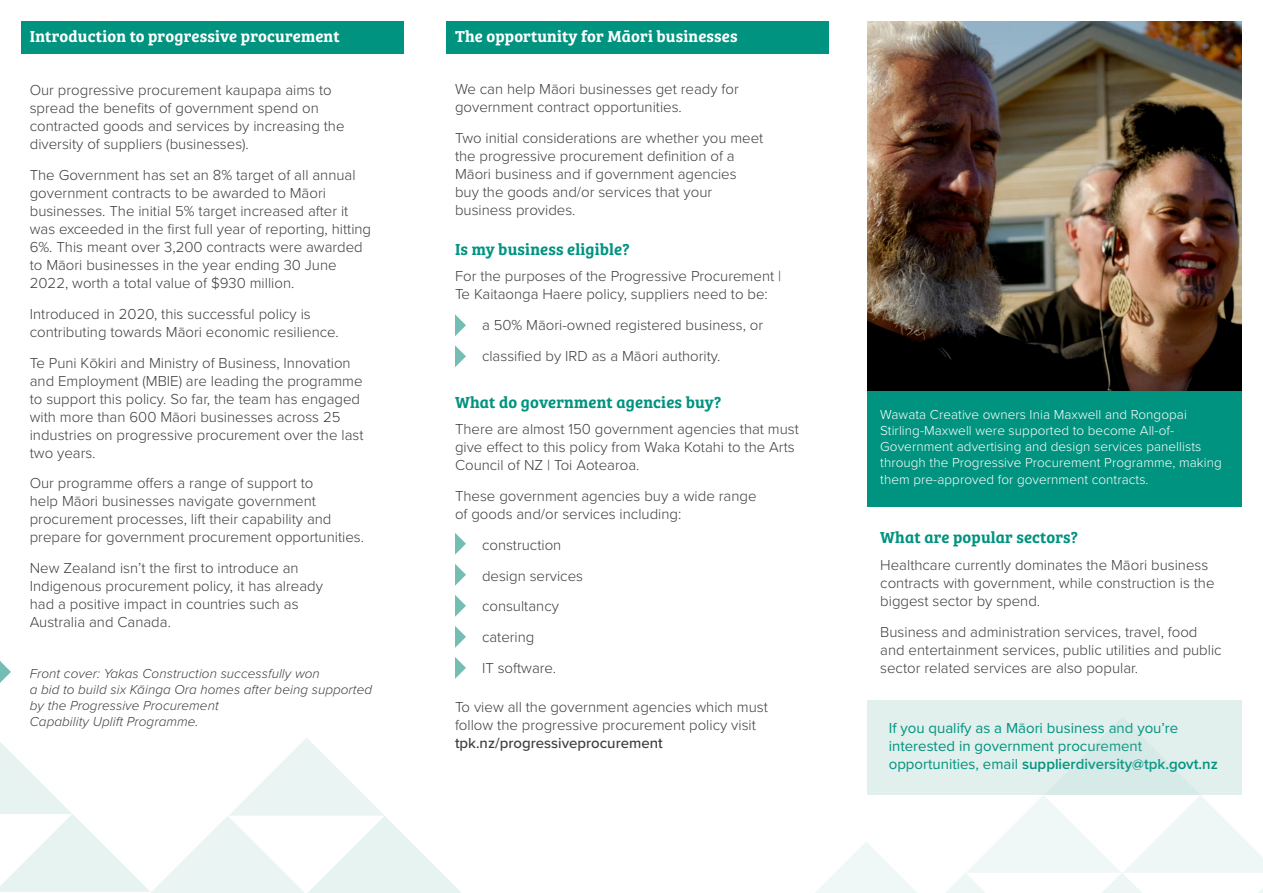
<style>
.page{position:relative;width:1263px;height:893px;background:#fff}
.page>*{position:absolute;margin:0;border:0;box-sizing:border-box;transform-origin:0 0}
.t1{font:16.5px "Bree Serif Sb";letter-spacing:.01em;color:#00937f}
.t2{font:16.5px "Bree Serif Sb";letter-spacing:.01em;color:#fff}
.Bullet_2{font:300 15px/18px "Proxima Nova";color:#3e3e3f}
.Bullet_2-2{font:15px/18px "Proxima Nova";color:#00937f}
.t3{font:300 13.5px/16.2px "Proxima Nova";letter-spacing:.005em;color:#fff}
.t4{font:italic 300 13.5px/16.2px "Proxima Nova";letter-spacing:.005em;color:#3e3e3f}
.s1{font-weight:500}
.s2{font-weight:600}
</style>
<div class="page">
<div style="left:21px;top:21px;width:383px;height:33px;background:#00937f"></div>
<div style="left:446px;top:21px;width:383px;height:33px;background:#00937f"></div>
<svg style="left:455px;top:314px;width:11px;height:22px"></svg>
<svg style="left:455px;top:345px;width:11px;height:22px"></svg>
<img style="left:867px;top:21px;width:375px;height:370px">
<div style="left:867px;top:391px;width:375px;height:116px;background:#00937f"></div>
<svg style="left:0;top:738px;width:461px;height:155px"></svg>
<div style="left:867px;top:700px;width:375px;height:95px;background:#e1efed"></div>
<svg style="left:815px;top:718px;width:448px;height:175px"></svg>
<svg style="left:455px;top:533px;width:11px;height:22px"></svg>
<svg style="left:455px;top:564px;width:11px;height:22px"></svg>
<svg style="left:455px;top:595px;width:11px;height:22px"></svg>
<svg style="left:455px;top:626px;width:11px;height:22px"></svg>
<svg style="left:455px;top:657px;width:11px;height:22px"></svg>
<svg style="left:0;top:661px;width:11px;height:22px"></svg>
<p class="t2" style="left:30px;top:23px;width:312px">Introduction to progressive procurement</p>
<p class="t2" style="left:455px;top:23px;width:284px">The opportunity for Māori businesses</p>
<p class="Bullet_2" style="left:455px;top:79px;width:285px">We can help Māori businesses get ready for government contract opportunities.</p>
<p class="Bullet_2" style="left:455px;top:128px;width:310px">Two initial considerations are whether you meet the progressive procurement definition of a Māori business and if government agencies buy the goods and/or services that your business provides.</p>
<p class="t1" style="left:455px;top:237px;width:176px">Is my business eligible?</p>
<p class="Bullet_2" style="left:455px;top:267px;width:328px">For the purposes of the Progressive Procurement |<br>Te Kaitaonga Haere policy, suppliers need to be:</p>
<p class="Bullet_2" style="left:455px;top:315px;width:310px">• a 50% Māori-owned registered business, or</p>
<p class="Bullet_2" style="left:455px;top:346px;width:267px">• classified by IRD as a Māori authority.</p>
<p class="Bullet_2" style="left:30px;top:81px;width:316px">Our progressive procurement kaupapa aims to spread the benefits of government spend on contracted goods and services by increasing the diversity of suppliers (businesses).</p>
<p class="Bullet_2" style="left:30px;top:165px;width:343px">The Government has set an 8% target of all annual government contracts to be awarded to Māori businesses. The initial 5% target increased after it was exceeded in the first full year of reporting, hitting 6%. This meant over 3,200 contracts were awarded to Māori businesses in the year ending 30 June 2022, worth a total value of $930 million.</p>
<p class="Bullet_2" style="left:30px;top:304px;width:311px">Introduced in 2020, this successful policy is contributing towards Māori economic resilience.</p>
<p class="Bullet_2" style="left:30px;top:353px;width:335px">Te Puni Kōkiri and Ministry of Business, Innovation and Employment (MBIE) are leading the programme to support this policy. So far, the team has engaged with more than 600 Māori businesses across 25 industries on progressive procurement over the last two years.</p>
<p class="Bullet_2" style="left:30px;top:474px;width:336px">Our programme offers a range of support to<br>help Māori businesses navigate government procurement processes, lift their capability and prepare for government procurement opportunities.</p>
<p class="Bullet_2" style="left:30px;top:558px;width:295px">New Zealand isn’t the first to introduce an Indigenous procurement policy, it has already had a positive impact in countries such as Australia and Canada.</p>
<p class="t1" style="left:455px;top:389px;width:268px">What do government agencies buy?</p>
<p class="Bullet_2" style="left:455px;top:419px;width:345px">There are almost 150 government agencies that must give effect to this policy from Waka Kotahi to the Arts<br>Council of NZ | Toi Aotearoa.</p>
<p class="Bullet_2" style="left:455px;top:486px;width:303px">These government agencies buy a wide range of goods and/or services including:</p>
<p class="Bullet_2" style="left:455px;top:535px;width:108px">• construction</p>
<p class="Bullet_2" style="left:455px;top:566px;width:130px">• design services</p>
<p class="Bullet_2" style="left:455px;top:596px;width:105px">• consultancy</p>
<p class="Bullet_2" style="left:455px;top:627px;width:81px">• catering</p>
<p class="Bullet_2" style="left:455px;top:658px;width:103px">• IT software.</p>
<p class="Bullet_2" style="left:455px;top:697px;width:314px">To view all the government agencies which must follow the progressive procurement policy visit <span class="s1">tpk.nz/progressiveprocurement</span></p>
<p class="t4" style="left:30px;top:664px;width:344px">Front cover: Yakas Construction successfully won<br>a bid to build six Kāinga Ora homes after being supported by the Progressive Procurement<br>Capability Uplift Programme.</p>
<p class="t3" style="left:880px;top:406px;width:343px">Wawata Creative owners Inia Maxwell and Rongopai Stirling-Maxwell were supported to become All-of-Government advertising and design services panellists through the Progressive Procurement Programme, making them pre-approved for government contracts.</p>
<p class="t1" style="left:880px;top:525px;width:199px">What are popular sectors?</p>
<p class="Bullet_2" style="left:880px;top:555px;width:336px">Healthcare currently dominates the Māori business contracts with government, while construction is the biggest sector by spend.</p>
<p class="Bullet_2" style="left:880px;top:622px;width:343px">Business and administration services, travel, food and entertainment services, public utilities and public sector related services are also popular.</p>
<p class="Bullet_2-2" style="left:889px;top:718px;width:331px">If you qualify as a Māori business and you’re interested in government procurement opportunities, email <span class="s2">supplierdiversity@tpk.govt.nz</span></p>
</div>
